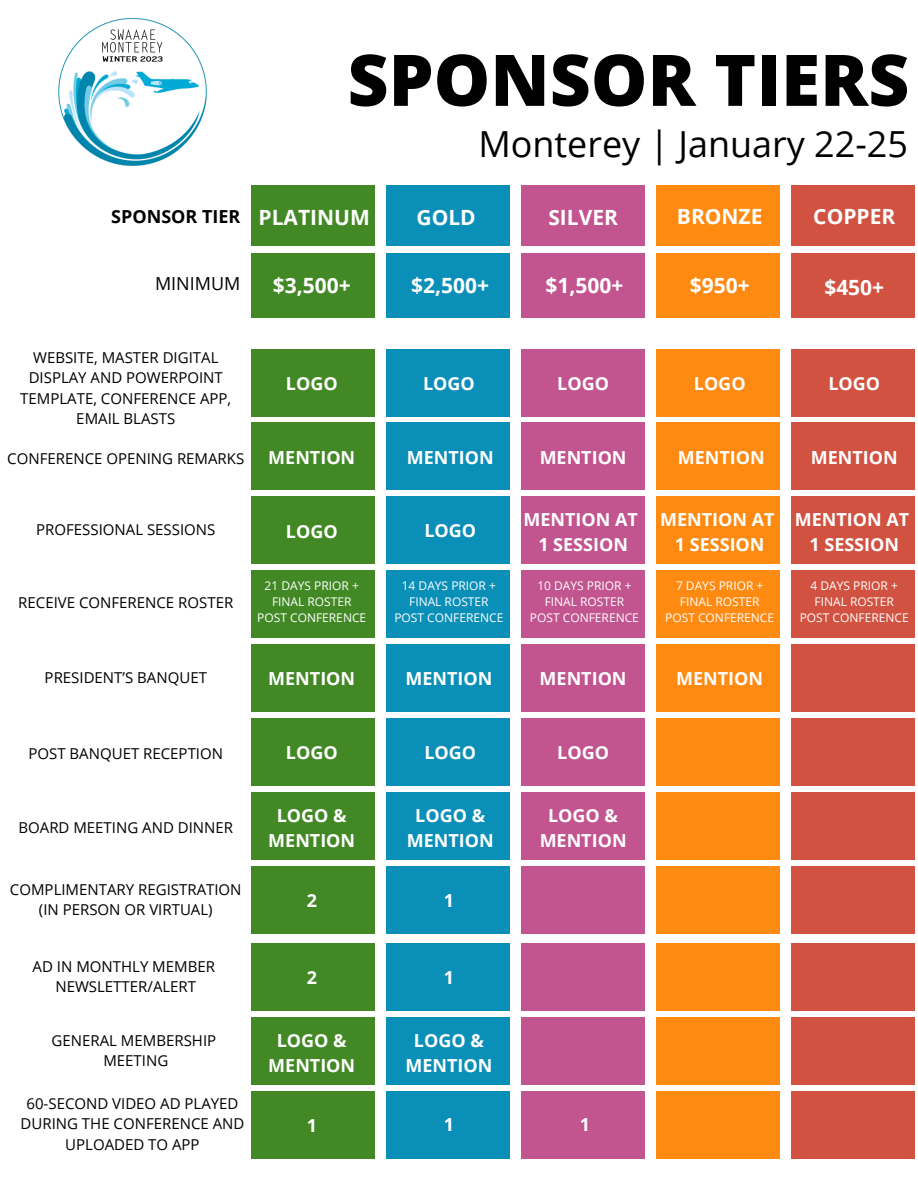
<style>
.page{position:relative;width:918px;height:1188px;background:#fff}
.page>*{position:absolute;margin:0;border:0;box-sizing:border-box;transform-origin:0 0}
.t1{font:800 71.25px "Open Sans";color:#000}
.t2{font:36px "Open Sans";color:#000}
.t3{font:700 21px "Open Sans";color:#fff}
.t4{font:700 18px/24.8px "Open Sans";color:#fff;text-align:center}
.t5{font:700 18px "Open Sans";color:#000}
.t6{font:18px "Open Sans";color:#000}
.t7{font:15px/20.2px "Open Sans";color:#000;text-align:center}
.t8{font:12px/16px "Open Sans";color:#fff;text-align:center}
.s1{font-size:21px;color:#fff}
</style>
<div class="page">
<div style="left:251px;top:185px;width:124px;height:61px;background:#428925"></div>
<div style="left:386px;top:185px;width:124px;height:61px;background:#0a8fb8"></div>
<div style="left:521px;top:185px;width:124px;height:61px;background:#c2548f"></div>
<div style="left:656px;top:185px;width:124px;height:61px;background:#fe8a11"></div>
<div style="left:791px;top:185px;width:124px;height:61px;background:#d15241"></div>
<div style="left:251px;top:253px;width:124px;height:65px;background:#428925"></div>
<div style="left:386px;top:253px;width:124px;height:65px;background:#0a8fb8"></div>
<div style="left:521px;top:253px;width:124px;height:65px;background:#c2548f"></div>
<div style="left:656px;top:253px;width:124px;height:65px;background:#fe8a11"></div>
<div style="left:791px;top:253px;width:124px;height:65px;background:#d15241"></div>
<div style="left:251px;top:349px;width:124px;height:67px;background:#428925"></div>
<div style="left:386px;top:349px;width:124px;height:67px;background:#0a8fb8"></div>
<div style="left:521px;top:349px;width:124px;height:67px;background:#c2548f"></div>
<div style="left:656px;top:349px;width:124px;height:67px;background:#fe8a11"></div>
<div style="left:791px;top:349px;width:124px;height:67px;background:#d15241"></div>
<div style="left:251px;top:422px;width:124px;height:68px;background:#428925"></div>
<div style="left:386px;top:422px;width:124px;height:68px;background:#0a8fb8"></div>
<div style="left:521px;top:422px;width:124px;height:68px;background:#c2548f"></div>
<div style="left:656px;top:422px;width:124px;height:68px;background:#fe8a11"></div>
<div style="left:791px;top:422px;width:124px;height:68px;background:#d15241"></div>
<div style="left:251px;top:497px;width:124px;height:67px;background:#428925"></div>
<div style="left:386px;top:497px;width:124px;height:67px;background:#0a8fb8"></div>
<div style="left:521px;top:497px;width:124px;height:67px;background:#c2548f"></div>
<div style="left:656px;top:497px;width:124px;height:67px;background:#fe8a11"></div>
<div style="left:791px;top:497px;width:124px;height:67px;background:#d15241"></div>
<div style="left:251px;top:570px;width:124px;height:67px;background:#428925"></div>
<div style="left:386px;top:570px;width:124px;height:67px;background:#0a8fb8"></div>
<div style="left:521px;top:570px;width:124px;height:67px;background:#c2548f"></div>
<div style="left:656px;top:570px;width:124px;height:67px;background:#fe8a11"></div>
<div style="left:791px;top:570px;width:124px;height:67px;background:#d15241"></div>
<div style="left:251px;top:644px;width:124px;height:67px;background:#428925"></div>
<div style="left:386px;top:644px;width:124px;height:67px;background:#0a8fb8"></div>
<div style="left:521px;top:644px;width:124px;height:67px;background:#c2548f"></div>
<div style="left:656px;top:644px;width:124px;height:67px;background:#fe8a11"></div>
<div style="left:791px;top:644px;width:124px;height:67px;background:#d15241"></div>
<div style="left:251px;top:718px;width:124px;height:67px;background:#428925"></div>
<div style="left:386px;top:718px;width:124px;height:67px;background:#0a8fb8"></div>
<div style="left:521px;top:718px;width:124px;height:67px;background:#c2548f"></div>
<div style="left:656px;top:718px;width:124px;height:67px;background:#fe8a11"></div>
<div style="left:791px;top:718px;width:124px;height:67px;background:#d15241"></div>
<div style="left:251px;top:792px;width:124px;height:67px;background:#428925"></div>
<div style="left:386px;top:792px;width:124px;height:67px;background:#0a8fb8"></div>
<div style="left:521px;top:792px;width:124px;height:67px;background:#c2548f"></div>
<div style="left:656px;top:792px;width:124px;height:67px;background:#fe8a11"></div>
<div style="left:791px;top:792px;width:124px;height:67px;background:#d15241"></div>
<div style="left:251px;top:866px;width:124px;height:67px;background:#428925"></div>
<div style="left:386px;top:866px;width:124px;height:67px;background:#0a8fb8"></div>
<div style="left:521px;top:866px;width:124px;height:67px;background:#c2548f"></div>
<div style="left:656px;top:866px;width:124px;height:67px;background:#fe8a11"></div>
<div style="left:791px;top:866px;width:124px;height:67px;background:#d15241"></div>
<div style="left:251px;top:943px;width:124px;height:67px;background:#428925"></div>
<div style="left:386px;top:943px;width:124px;height:67px;background:#0a8fb8"></div>
<div style="left:521px;top:943px;width:124px;height:67px;background:#c2548f"></div>
<div style="left:656px;top:943px;width:124px;height:67px;background:#fe8a11"></div>
<div style="left:791px;top:943px;width:124px;height:67px;background:#d15241"></div>
<div style="left:251px;top:1017px;width:124px;height:67px;background:#428925"></div>
<div style="left:386px;top:1017px;width:124px;height:67px;background:#0a8fb8"></div>
<div style="left:521px;top:1017px;width:124px;height:67px;background:#c2548f"></div>
<div style="left:656px;top:1017px;width:124px;height:67px;background:#fe8a11"></div>
<div style="left:791px;top:1017px;width:124px;height:67px;background:#d15241"></div>
<div style="left:251px;top:1091px;width:124px;height:67px;background:#428925"></div>
<div style="left:386px;top:1091px;width:124px;height:67px;background:#0a8fb8"></div>
<div style="left:521px;top:1091px;width:124px;height:67px;background:#c2548f"></div>
<div style="left:656px;top:1091px;width:124px;height:67px;background:#fe8a11"></div>
<div style="left:791px;top:1091px;width:124px;height:67px;background:#d15241"></div>
<img style="left:59px;top:18px;width:147px;height:147px">
<h1 class="t1" style="left:348px;top:30px;width:563px">SPONSOR TIERS</h1>
<h2 class="t2" style="left:478px;top:118px;width:431px">Monterey | January 22-25</h2>
<p class="t5" style="left:111px;top:204px;width:260px">SPONSOR TIER <span class="s1">PLATINUM</span></p>
<h3 class="t3" style="left:417px;top:202px;width:61px">GOLD</h3>
<h3 class="t3" style="left:548px;top:202px;width:71px">SILVER</h3>
<h3 class="t3" style="left:677px;top:201px;width:87px">BRONZE</h3>
<h3 class="t3" style="left:813px;top:201px;width:84px">COPPER</h3>
<p class="t6" style="left:155px;top:271px;width:87px">MINIMUM</p>
<h3 class="t3" style="left:273px;top:271px;width:79px">$3,500+</h3>
<h3 class="t3" style="left:411px;top:271px;width:79px">$2,500+</h3>
<h3 class="t3" style="left:546px;top:271px;width:79px">$1,500+</h3>
<h3 class="t3" style="left:690px;top:271px;width:61px">$950+</h3>
<h3 class="t3" style="left:824px;top:273px;width:61px">$450+</h3>
<p class="t7" style="left:20px;top:347px;width:213px">WEBSITE, MASTER DIGITAL<br>DISPLAY AND POWERPOINT<br>TEMPLATE, CONFERENCE APP,<br>EMAIL BLASTS</p>
<p class="t4" style="left:286px;top:371px;width:53px">LOGO</p>
<p class="t4" style="left:423px;top:371px;width:53px">LOGO</p>
<p class="t4" style="left:557px;top:371px;width:53px">LOGO</p>
<p class="t4" style="left:694px;top:371px;width:53px">LOGO</p>
<p class="t4" style="left:828px;top:371px;width:53px">LOGO</p>
<p class="t7" style="left:7px;top:448px;width:239px">CONFERENCE OPENING REMARKS</p>
<p class="t4" style="left:268px;top:445px;width:88px">MENTION</p>
<p class="t4" style="left:407px;top:445px;width:88px">MENTION</p>
<p class="t4" style="left:540px;top:445px;width:88px">MENTION</p>
<p class="t4" style="left:678px;top:445px;width:88px">MENTION</p>
<p class="t4" style="left:811px;top:445px;width:88px">MENTION</p>
<p class="t7" style="left:36px;top:519px;width:181px">PROFESSIONAL SESSIONS</p>
<p class="t4" style="left:286px;top:519px;width:53px">LOGO</p>
<p class="t4" style="left:424px;top:517px;width:53px">LOGO</p>
<p class="t4" style="left:524px;top:507px;width:116px">MENTION AT<br>1 SESSION</p>
<p class="t4" style="left:660px;top:507px;width:116px">MENTION AT<br>1 SESSION</p>
<p class="t4" style="left:795px;top:507px;width:116px">MENTION AT<br>1 SESSION</p>
<p class="t7" style="left:18px;top:592px;width:216px">RECEIVE CONFERENCE ROSTER</p>
<p class="t8" style="left:257px;top:578px;width:111px">21 DAYS PRIOR +<br>FINAL ROSTER<br>POST CONFERENCE</p>
<p class="t8" style="left:394px;top:578px;width:111px">14 DAYS PRIOR +<br>FINAL ROSTER<br>POST CONFERENCE</p>
<p class="t8" style="left:530px;top:578px;width:111px">10 DAYS PRIOR +<br>FINAL ROSTER<br>POST CONFERENCE</p>
<p class="t8" style="left:665px;top:578px;width:111px">7 DAYS PRIOR +<br>FINAL ROSTER<br>POST CONFERENCE</p>
<p class="t8" style="left:800px;top:578px;width:111px">4 DAYS PRIOR +<br>FINAL ROSTER<br>POST CONFERENCE</p>
<p class="t7" style="left:45px;top:667px;width:164px">PRESIDENT’S BANQUET</p>
<p class="t4" style="left:268px;top:666px;width:88px">MENTION</p>
<p class="t4" style="left:405px;top:666px;width:88px">MENTION</p>
<p class="t4" style="left:540px;top:665px;width:88px">MENTION</p>
<p class="t4" style="left:676px;top:665px;width:88px">MENTION</p>
<p class="t7" style="left:28px;top:743px;width:196px">POST BANQUET RECEPTION</p>
<p class="t7" style="left:18px;top:817px;width:216px">BOARD MEETING AND DINNER</p>
<p class="t4" style="left:286px;top:739px;width:53px">LOGO</p>
<p class="t4" style="left:424px;top:740px;width:53px">LOGO</p>
<p class="t4" style="left:557px;top:739px;width:53px">LOGO</p>
<p class="t4" style="left:268px;top:803px;width:88px">LOGO &amp;<br>MENTION</p>
<p class="t4" style="left:407px;top:803px;width:88px">LOGO &amp;<br>MENTION</p>
<p class="t4" style="left:540px;top:803px;width:88px">LOGO &amp;<br>MENTION</p>
<p class="t7" style="left:10px;top:879px;width:233px">COMPLIMENTARY REGISTRATION (IN PERSON OR VIRTUAL)</p>
<p class="t4" style="left:307px;top:888px;width:12px">2</p>
<p class="t4" style="left:444px;top:888px;width:12px">1</p>
<p class="t7" style="left:33px;top:956px;width:184px">AD IN MONTHLY MEMBER<br>NEWSLETTER/ALERT</p>
<p class="t4" style="left:307px;top:965px;width:12px">2</p>
<p class="t4" style="left:444px;top:965px;width:12px">1</p>
<p class="t7" style="left:52px;top:1030px;width:166px">GENERAL MEMBERSHIP<br>MEETING</p>
<p class="t4" style="left:268px;top:1028px;width:88px">LOGO &amp;<br>MENTION</p>
<p class="t4" style="left:405px;top:1028px;width:88px">LOGO &amp;<br>MENTION</p>
<p class="t7" style="left:21px;top:1093px;width:225px">60-SECOND VIDEO AD PLAYED<br>DURING THE CONFERENCE AND<br>UPLOADED TO APP</p>
<p class="t4" style="left:444px;top:1112px;width:12px">1</p>
<p class="t4" style="left:580px;top:1111px;width:12px">1</p>
<p class="t4" style="left:307px;top:1113px;width:12px">1</p>
</div>
